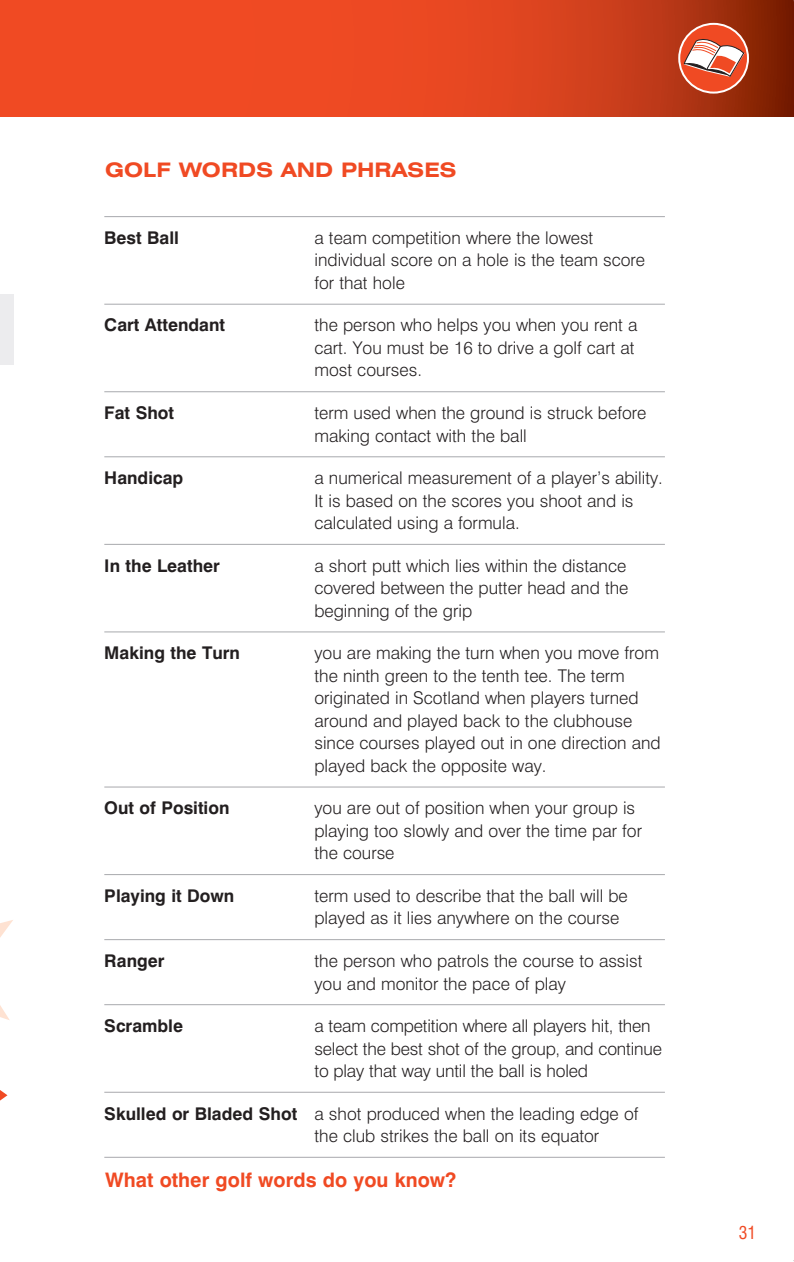
<style>
.page{position:relative;width:794px;height:1262px;background:#fff}
.page>*{position:absolute;margin:0;border:0;box-sizing:border-box;transform-origin:0 0}
.t1{font:700 20px "Swiss 721 BT";color:#f04a23}
.t2{font:700 expanded 20px "Swiss 721 BT";color:#f04a23}
.t3{font:300 17.5px/22.5px "Swiss 721 BT";color:#231f20}
.t4{font:700 17.5px "Swiss 721 BT";color:#231f20}
.t5{font:condensed 17.5px "Swiss 721 BT";color:#f04a23}
.s1{font-weight:700}
</style>
<div class="page">
<svg style="left:0;top:0;width:794px;height:116px;background:#dc431e"></svg>
<svg style="left:679px;top:24px;width:69px;height:69px"></svg>
<div style="left:678px;top:23px;width:71px;height:71px;border:2px solid #fff;border-radius:50%"></div>
<svg style="left:683px;top:35px;width:62px;height:42px"></svg>
<div style="left:0;top:294px;width:13px;height:71px;background:#ececee"></div>
<svg style="left:0;top:1090px;width:7px;height:11px"></svg>
<svg style="left:0;top:920px;width:13px;height:100px"></svg>
<hr style="left:104px;top:216px;width:561px;height:1px;background:#a8a9ad">
<hr style="left:104px;top:304px;width:561px;height:1px;background:#a8a9ad">
<hr style="left:104px;top:391px;width:561px;height:1px;background:#a8a9ad">
<hr style="left:104px;top:456px;width:561px;height:1px;background:#a8a9ad">
<hr style="left:104px;top:544px;width:561px;height:1px;background:#a8a9ad">
<hr style="left:104px;top:631px;width:561px;height:1px;background:#a8a9ad">
<hr style="left:104px;top:786px;width:561px;height:1px;background:#a8a9ad">
<hr style="left:104px;top:874px;width:561px;height:1px;background:#a8a9ad">
<hr style="left:104px;top:939px;width:561px;height:1px;background:#a8a9ad">
<hr style="left:104px;top:1004px;width:561px;height:1px;background:#a8a9ad">
<hr style="left:104px;top:1091px;width:561px;height:1px;background:#a8a9ad">
<hr style="left:104px;top:1156px;width:561px;height:1px;background:#a8a9ad">
<p class="t2" style="left:105px;top:158px;width:353px">GOLF WORDS AND PHRASES</p>
<p class="t4" style="left:104px;top:227px;width:76px">Best Ball</p>
<p class="t3" style="left:314px;top:226px;width:332px">a team competition where the lowest individual score on a hole is the team score for that hole</p>
<p class="t4" style="left:104px;top:314px;width:122px">Cart Attendant</p>
<p class="t3" style="left:314px;top:314px;width:324px">the person who helps you when you rent a cart. You must be 16 to drive a golf cart at most courses.</p>
<p class="t4" style="left:104px;top:402px;width:71px">Fat Shot</p>
<p class="t3" style="left:314px;top:401px;width:333px">term used when the ground is struck before making contact with the ball</p>
<p class="t4" style="left:104px;top:467px;width:81px">Handicap</p>
<p class="t3" style="left:314px;top:466px;width:350px">a numerical measurement of a player’s ability.<br>It is based on the scores you shoot and is calculated using a formula.</p>
<p class="t4" style="left:104px;top:554px;width:117px">In the Leather</p>
<p class="t3" style="left:314px;top:554px;width:315px">a short putt which lies within the distance covered between the putter head and the beginning of the grip</p>
<p class="t4" style="left:104px;top:642px;width:137px">Making the Turn</p>
<p class="t3" style="left:314px;top:641px;width:348px">you are making the turn when you move from the ninth green to the tenth tee. The term originated in Scotland when players turned around and played back to the clubhouse since courses played out in one direction and played back the opposite way.</p>
<p class="t4" style="left:104px;top:797px;width:127px">Out of Position</p>
<p class="t3" style="left:314px;top:796px;width:329px">you are out of position when your group is playing too slowly and over the time par for the course</p>
<p class="t4" style="left:104px;top:884px;width:132px">Playing it Down</p>
<p class="t3" style="left:314px;top:884px;width:315px">term used to describe that the ball will be played as it lies anywhere on the course</p>
<p class="t4" style="left:104px;top:949px;width:62px">Ranger</p>
<p class="t3" style="left:314px;top:949px;width:329px">the person who patrols the course to assist you and monitor the pace of play</p>
<p class="t4" style="left:104px;top:1014px;width:80px">Scramble</p>
<p class="t3" style="left:314px;top:1014px;width:349px">a team competition where all players hit, then select the best shot of the group, and continue to play that way until the ball is holed</p>
<p class="t3" style="left:314px;top:1101px;width:325px;text-indent:-210px"><span class="s1">Skulled or Bladed Shot</span> a shot produced when the leading edge of the club strikes the ball on its equator</p>
<p class="t1" style="left:105px;top:1166px;width:353px">What other golf words do you know?</p>
<p class="t5" style="left:738px;top:1222px;width:19px">31</p>
</div>
